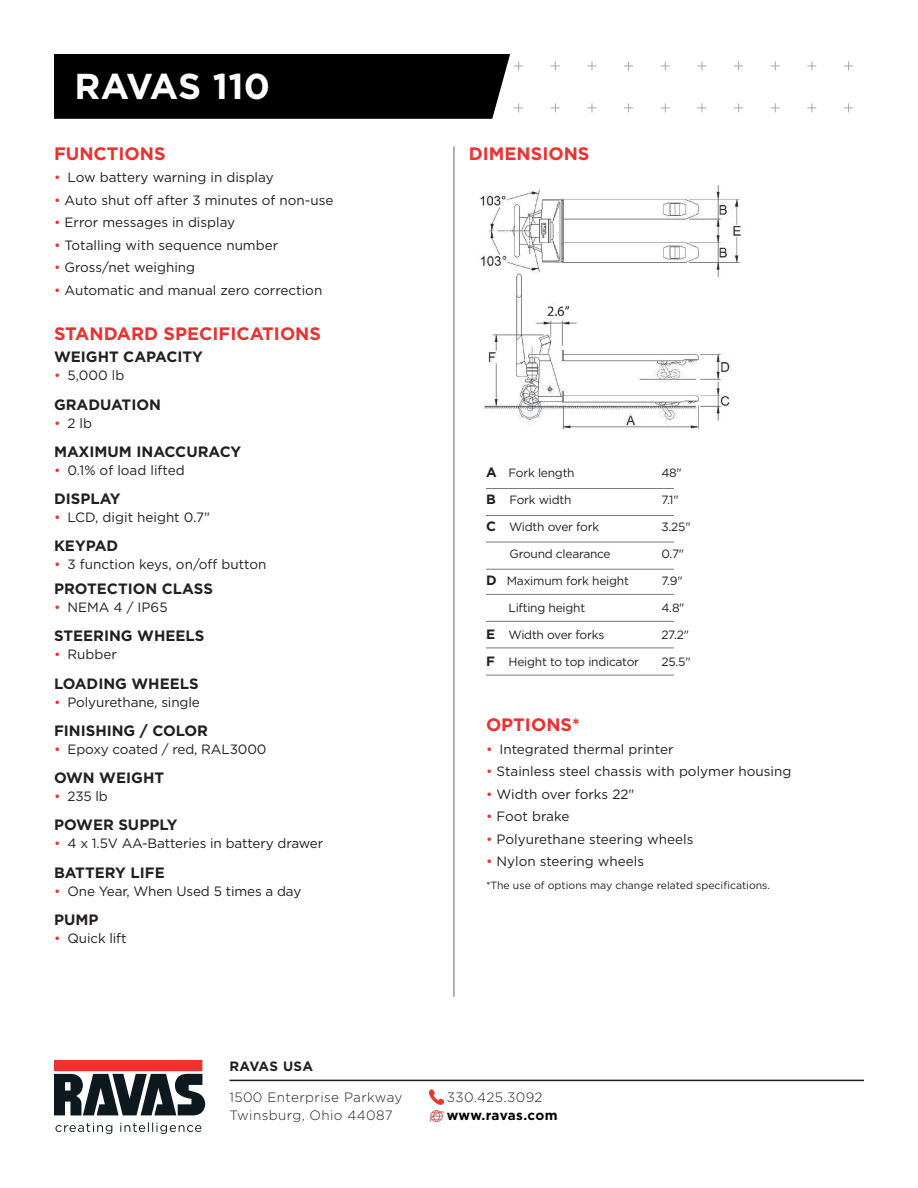
<style>
.page{position:relative;width:918px;height:1188px;background:#fff}
.page>*{position:absolute;margin:0;border:0;box-sizing:border-box;transform-origin:0 0}
.t1{font:700 36px "Gotham";letter-spacing:.005em;color:#fff}
.t2{font:700 18px "Gotham";color:#ee302e}
.t3{font:700 15px "Gotham";color:#231f20}
.t4{font:13.5px "Gotham";color:#231f20}
.t5{font:300 13.5px "Gotham";letter-spacing:.03em;color:#231f20}
.t6{font:13.5px "Gotham";color:#ee302e}
.t7{font:700 13.5px "Gotham";letter-spacing:.015em;color:#231f20}
.t8{font:700 13.5px "Gotham";letter-spacing:.015em;color:#000}
.t9{font:12px "Gotham";letter-spacing:-.02em;color:#231f20}
.t10{font:10.5px "Gotham";color:#231f20}
.s1{color:#ee302e}
</style>
<div class="page">
<svg style="left:551px;top:61px;width:9px;height:9px"></svg>
<svg style="left:587px;top:61px;width:9px;height:9px"></svg>
<svg style="left:624px;top:61px;width:9px;height:9px"></svg>
<svg style="left:661px;top:61px;width:9px;height:9px"></svg>
<svg style="left:697px;top:61px;width:9px;height:9px"></svg>
<svg style="left:734px;top:61px;width:9px;height:9px"></svg>
<svg style="left:771px;top:61px;width:9px;height:9px"></svg>
<svg style="left:807px;top:61px;width:9px;height:9px"></svg>
<svg style="left:844px;top:61px;width:9px;height:9px"></svg>
<svg style="left:551px;top:103px;width:9px;height:9px"></svg>
<svg style="left:587px;top:103px;width:9px;height:9px"></svg>
<svg style="left:624px;top:103px;width:9px;height:9px"></svg>
<svg style="left:661px;top:103px;width:9px;height:9px"></svg>
<svg style="left:697px;top:103px;width:9px;height:9px"></svg>
<svg style="left:734px;top:103px;width:9px;height:9px"></svg>
<svg style="left:771px;top:103px;width:9px;height:9px"></svg>
<svg style="left:807px;top:103px;width:9px;height:9px"></svg>
<svg style="left:844px;top:103px;width:9px;height:9px"></svg>
<div style="left:54px;top:54px;width:469px;height:65px;background:#000001"></div>
<div style="left:54px;top:1060px;width:148px;height:11px;background:#ee322f"></div>
<svg style="left:54px;top:1074px;width:151px;height:41px"></svg>
<svg style="left:55px;top:1122px;width:146px;height:12px"></svg>
<img style="left:429px;top:1090px;width:14px;height:14px">
<hr style="left:230px;top:1080px;width:634px;height:1px;background:#231f20">
<img style="left:429px;top:1110px;width:15px;height:13px">
<hr style="left:486px;top:488px;width:188px;height:1px;background:#747a7d">
<hr style="left:486px;top:515px;width:188px;height:1px;background:#747a7d">
<hr style="left:486px;top:542px;width:188px;height:1px;background:#747a7d">
<hr style="left:486px;top:569px;width:188px;height:1px;background:#747a7d">
<hr style="left:486px;top:594px;width:188px;height:1px;background:#747a7d">
<hr style="left:486px;top:621px;width:188px;height:1px;background:#747a7d">
<hr style="left:486px;top:648px;width:188px;height:1px;background:#747a7d">
<hr style="left:486px;top:675px;width:188px;height:1px;background:#747a7d">
<hr style="left:454px;top:146px;width:1px;height:851px;background:#646563">
<img style="left:479px;top:185px;width:263px;height:246px">
<p class="t1" style="left:75px;top:63px;width:197px">RAVAS 110</p>
<p class="t2" style="left:54px;top:142px;width:113px">FUNCTIONS</p>
<p class="t4" style="left:68px;top:169px;width:208px">Low battery warning in display</p>
<p class="t6" style="left:54px;top:169px;width:8px">•</p>
<p class="t4" style="left:54px;top:192px;width:281px"><span class="s1">•</span> Auto shut off after 3 minutes of non-use</p>
<p class="t4" style="left:54px;top:214px;width:183px"><span class="s1">•</span> Error messages in display</p>
<p class="t4" style="left:54px;top:237px;width:226px"><span class="s1">•</span> Totalling with sequence number</p>
<p class="t4" style="left:54px;top:259px;width:143px"><span class="s1">•</span> Gross/net weighing</p>
<p class="t4" style="left:54px;top:282px;width:270px"><span class="s1">•</span> Automatic and manual zero correction</p>
<p class="t2" style="left:54px;top:322px;width:269px">STANDARD SPECIFICATIONS</p>
<p class="t3" style="left:54px;top:347px;width:150px">WEIGHT CAPACITY</p>
<p class="t4" style="left:68px;top:367px;width:58px">5,000 lb</p>
<p class="t6" style="left:54px;top:367px;width:8px">•</p>
<p class="t3" style="left:54px;top:394px;width:109px">GRADUATION</p>
<p class="t4" style="left:68px;top:414px;width:26px">lb2</p>
<p class="t6" style="left:54px;top:414px;width:8px">•</p>
<p class="t3" style="left:54px;top:442px;width:189px">MAXIMUM INACCURACY</p>
<p class="t4" style="left:68px;top:462px;width:119px">0.1% of load lifted</p>
<p class="t6" style="left:54px;top:462px;width:8px">•</p>
<p class="t3" style="left:54px;top:489px;width:68px">DISPLAY</p>
<p class="t4" style="left:68px;top:509px;width:144px">LCD, digit height 0.7"</p>
<p class="t6" style="left:54px;top:509px;width:8px">•</p>
<p class="t3" style="left:54px;top:536px;width:66px">KEYPAD</p>
<p class="t4" style="left:68px;top:556px;width:201px">3 function keys, on/off button</p>
<p class="t6" style="left:54px;top:556px;width:8px">•</p>
<p class="t3" style="left:54px;top:579px;width:160px">PROTECTION CLASS</p>
<p class="t4" style="left:68px;top:599px;width:102px">NEMA 4 IP/ 65</p>
<p class="t6" style="left:54px;top:599px;width:8px">•</p>
<p class="t3" style="left:54px;top:626px;width:152px">STEERING WHEELS</p>
<p class="t4" style="left:68px;top:646px;width:51px">Rubber</p>
<p class="t6" style="left:54px;top:646px;width:8px">•</p>
<p class="t3" style="left:54px;top:673px;width:146px">LOADING WHEELS</p>
<p class="t4" style="left:68px;top:693px;width:134px">Polyurethane, single</p>
<p class="t6" style="left:54px;top:693px;width:8px">•</p>
<p class="t3" style="left:54px;top:721px;width:156px">FINISHING / COLOR</p>
<p class="t4" style="left:68px;top:741px;width:201px">Epoxy coated / red, RAL3000</p>
<p class="t6" style="left:54px;top:741px;width:8px">•</p>
<p class="t3" style="left:54px;top:768px;width:112px">OWN WEIGHT</p>
<p class="t4" style="left:68px;top:788px;width:42px">235 lb</p>
<p class="t6" style="left:54px;top:788px;width:8px">•</p>
<p class="t3" style="left:54px;top:815px;width:125px">POWER SUPPLY</p>
<p class="t4" style="left:68px;top:835px;width:257px">4 x 1.5V AA-Batteries in battery drawer</p>
<p class="t6" style="left:54px;top:835px;width:8px">•</p>
<p class="t3" style="left:54px;top:862px;width:112px">BATTERY LIFE</p>
<p class="t4" style="left:68px;top:882px;width:235px">One Year, When Used 5 times a day</p>
<p class="t6" style="left:54px;top:882px;width:8px">•</p>
<p class="t3" style="left:54px;top:910px;width:46px">PUMP</p>
<p class="t4" style="left:68px;top:930px;width:61px">Quick lift</p>
<p class="t6" style="left:54px;top:930px;width:8px">•</p>
<p class="t2" style="left:469px;top:142px;width:122px">DIMENSIONS</p>
<p class="t7" style="left:486px;top:463px;width:12px">A</p>
<p class="t9" style="left:509px;top:465px;width:68px">Fork length</p>
<p class="t9" style="left:662px;top:465px;width:22px">48"</p>
<p class="t7" style="left:486px;top:490px;width:11px">B</p>
<p class="t9" style="left:509px;top:492px;width:64px">Fork width</p>
<p class="t9" style="left:661px;top:492px;width:19px">7.1"</p>
<p class="t7" style="left:486px;top:517px;width:11px">C</p>
<p class="t9" style="left:509px;top:519px;width:92px">Width over fork</p>
<p class="t9" style="left:661px;top:519px;width:31px">3.25"</p>
<p class="t9" style="left:510px;top:546px;width:103px">Ground clearance</p>
<p class="t9" style="left:662px;top:546px;width:24px">0.7"</p>
<p class="t7" style="left:486px;top:571px;width:12px">D</p>
<p class="t9" style="left:507px;top:573px;width:124px">Maximum fork height</p>
<p class="t9" style="left:662px;top:573px;width:23px">7.9"</p>
<p class="t9" style="left:508px;top:600px;width:78px">Lifting height</p>
<p class="t9" style="left:662px;top:600px;width:25px">4.8"</p>
<p class="t7" style="left:486px;top:625px;width:11px">E</p>
<p class="t9" style="left:509px;top:627px;width:97px">Width over forks</p>
<p class="t9" style="left:662px;top:627px;width:29px">27.2"</p>
<p class="t7" style="left:486px;top:652px;width:10px">F</p>
<p class="t9" style="left:509px;top:654px;width:132px">Height to top indicator</p>
<p class="t9" style="left:662px;top:654px;width:31px">25.5"</p>
<p class="t2" style="left:486px;top:713px;width:95px">OPTIONS*</p>
<p class="t4" style="left:500px;top:740px;width:176px">Integrated thermal printer</p>
<p class="t6" style="left:486px;top:740px;width:8px">•</p>
<p class="t4" style="left:486px;top:763px;width:307px"><span class="s1">•</span> Stainless steel chassis with polymer housing</p>
<p class="t4" style="left:486px;top:785px;width:150px"><span class="s1">•</span> Width over forks 22"</p>
<p class="t4" style="left:486px;top:808px;width:85px"><span class="s1">•</span> Foot brake</p>
<p class="t4" style="left:486px;top:830px;width:209px"><span class="s1">•</span> Polyurethane steering wheels</p>
<p class="t4" style="left:486px;top:853px;width:160px"><span class="s1">•</span> Nylon steering wheels</p>
<p class="t10" style="left:486px;top:878px;width:286px">*The use of options may change related specifications.</p>
<p class="t7" style="left:230px;top:1058px;width:85px">RAVAS USA</p>
<p class="t5" style="left:230px;top:1089px;width:175px">1500 Enterprise Parkway</p>
<p class="t5" style="left:230px;top:1107px;width:165px">Twinsburg, Ohio 44087</p>
<p class="t5" style="left:447px;top:1089px;width:97px">330.425.3092</p>
<p class="t8" style="left:447px;top:1107px;width:112px">www.ravas.com</p>
</div>
